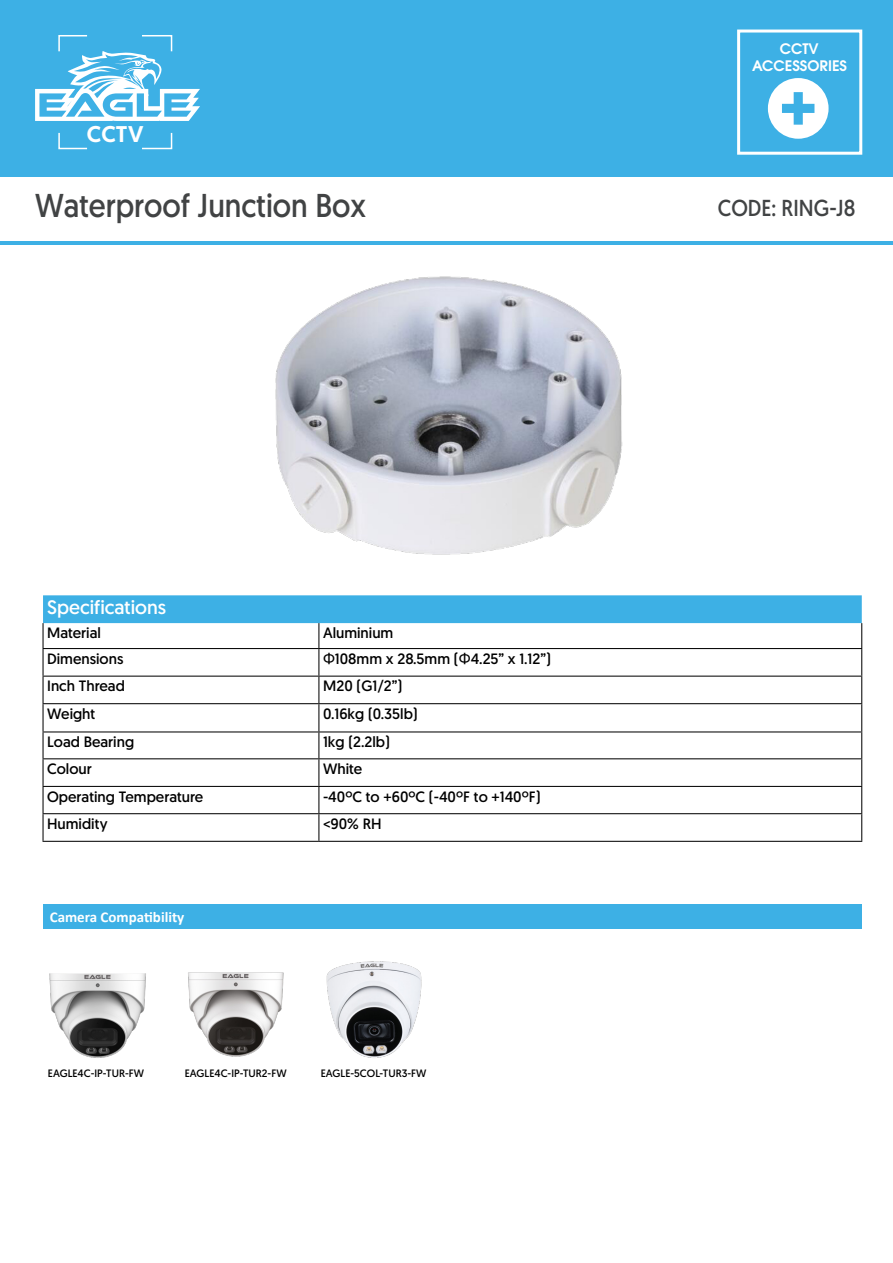
<style>
.page{position:relative;width:893px;height:1263px;background:#fff}
.page>*{position:absolute;margin:0;border:0;box-sizing:border-box;transform-origin:0 0}
.t1{font:33px "Geomanist";color:#414344;scale:.91 1}
.t2{font:23.1px "Geomanist";color:#414344;scale:.91 1}
.t3{font:500 22.65px "Geomanist";color:#fff}
.t4{font:19.5px "Geomanist";color:#fff}
.t5{font:15px "Geomanist";color:#000}
.t6{font:700 15px "Calibri";color:#fff}
.t7{font:700 14.4px/17.4px "Te X Gyre Adventor";color:#fff;text-align:center}
.t8{font:10.65px "Geomanist";color:#000}
.s1{font-family:"Arial"}
</style>
<div class="page">
<div style="left:0;top:0;width:893px;height:176px;background:#3db0e5"></div>
<svg style="left:35px;top:35px;width:165px;height:86px"></svg>
<svg style="left:58px;top:132px;width:115px;height:18px"></svg>
<hr style="left:0;top:242px;width:893px;height:3px;background:#3db0e5">
<div style="left:737px;top:30px;width:125px;height:125px;background:#3db0e5;border:3px solid #fff"></div>
<svg style="left:768px;top:78px;width:61px;height:61px"></svg>
<svg style="left:43px;top:595px;width:819px;height:246px"></svg>
<hr style="left:43px;top:841px;width:276px;height:1px;background:#000">
<hr style="left:319px;top:841px;width:543px;height:1px;background:#000">
<img style="left:275px;top:276px;width:348px;height:279px">
<div style="left:44px;top:905px;width:818px;height:24px;background:#3db0e5"></div>
<img style="left:49px;top:973px;width:97px;height:85px">
<img style="left:188px;top:972px;width:96px;height:85px">
<img style="left:326px;top:961px;width:96px;height:97px">
<h3 class="t3" style="left:87px;top:119px;width:58px">CCTV</h3>
<p class="t7" style="left:752px;top:38px;width:96px">CCTV<br>ACCESSORIES</p>
<h1 class="t1" style="left:35px;top:184px;width:365px">Waterproof Junction Box</h1>
<h2 class="t2" style="left:718px;top:193px;width:153px">CODE: RING-J8</h2>
<h3 class="t4" style="left:47px;top:595px;width:121px">Specifications</h3>
<p class="t5" style="left:47px;top:623px;width:55px">Material</p>
<p class="t5" style="left:323px;top:623px;width:72px">Aluminium</p>
<p class="t5" style="left:47px;top:649px;width:78px">Dimensions</p>
<p class="t5" style="left:323px;top:649px;width:229px"><span class="s1">Φ</span>108mm x 28.5mm (<span class="s1">Φ</span>4.25” x 1.12”)</p>
<p class="t5" style="left:47px;top:676px;width:79px">Inch Thread</p>
<p class="t5" style="left:323px;top:676px;width:81px">M20 (G1/2”)</p>
<p class="t5" style="left:47px;top:704px;width:50px">Weight</p>
<p class="t5" style="left:323px;top:704px;width:96px">0.16kg (0.35lb)</p>
<p class="t5" style="left:47px;top:732px;width:89px">Load Bearing</p>
<p class="t5" style="left:323px;top:732px;width:68px">1kg (2.2lb)</p>
<p class="t5" style="left:47px;top:759px;width:46px">Colour</p>
<p class="t5" style="left:323px;top:759px;width:41px">White</p>
<p class="t5" style="left:47px;top:787px;width:158px">Operating Temperature</p>
<p class="t5" style="left:323px;top:787px;width:219px">-40ºC to +60ºC (-40ºF to +140ºF)</p>
<p class="t5" style="left:47px;top:814px;width:62px">Humidity</p>
<p class="t5" style="left:323px;top:814px;width:60px">&lt;90% RH</p>
<p class="t6" style="left:50px;top:906px;width:136px">Camera Compatibility</p>
<p class="t8" style="left:48px;top:1066px;width:98px">EAGLE4C-IP-TUR-FW</p>
<p class="t8" style="left:185px;top:1066px;width:103px">EAGLE4C-IP-TUR2-FW</p>
<p class="t8" style="left:321px;top:1066px;width:107px">EAGLE-5COL-TUR3-FW</p>
</div>
